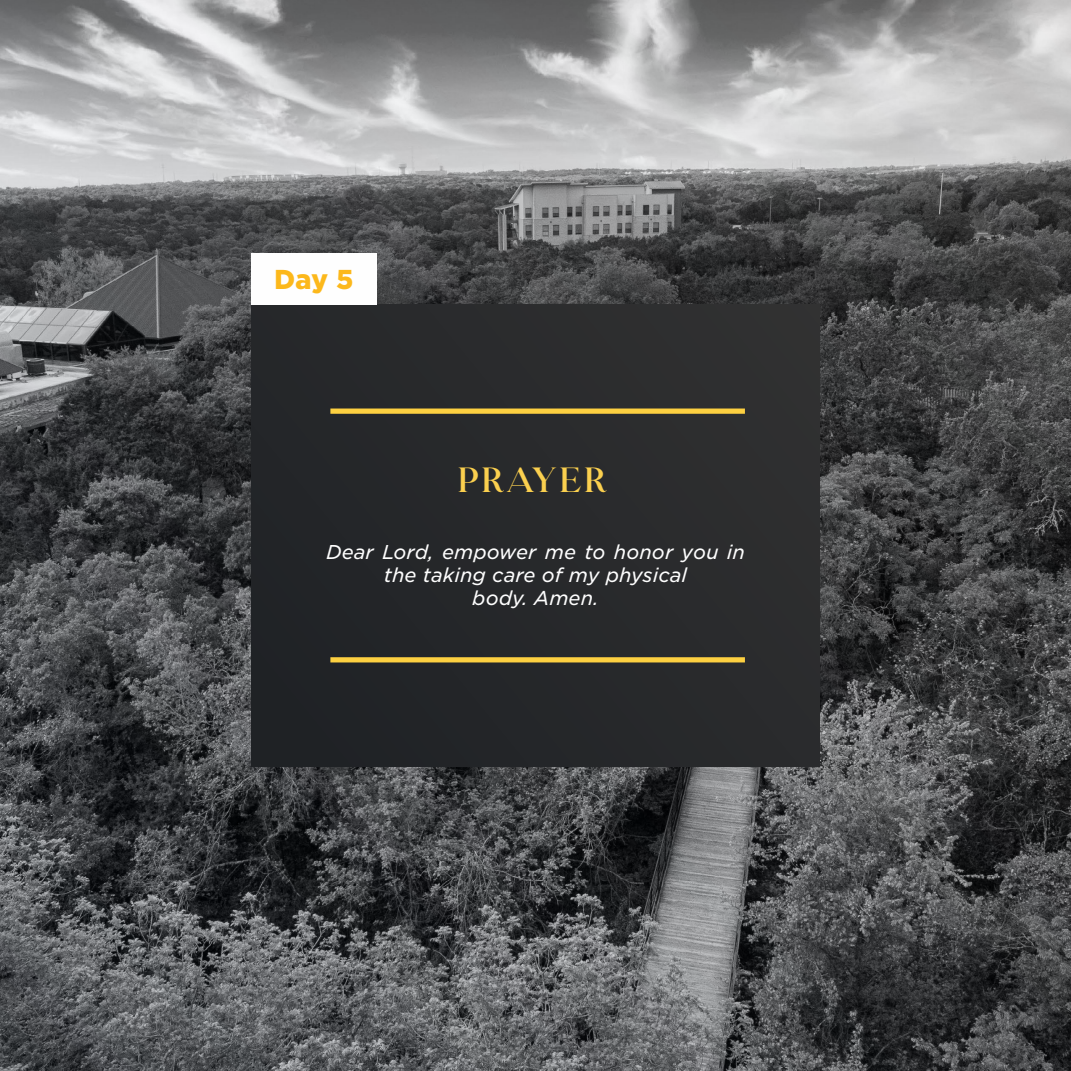
<style>
.page{position:relative;width:1071px;height:1071px;background:#fff}
.page>*{position:absolute;margin:0;border:0;box-sizing:border-box;transform-origin:0 0}
.t1{font:35px "August Stories Serif";letter-spacing:.05em;color:#fbd04f}
.t2{font:900 26.25px "Gotham S Sm";color:#fcb81b}
.t3{font:italic 19.25px/23.1px "Gotham S Sm";color:#fefefe;text-align:center}
</style>
<div class="page">
<img style="left:0;top:0;width:1071px;height:1071px">
<div style="left:251px;top:305px;width:569px;height:461px;background:#28292b"></div>
<div style="left:330px;top:409px;width:415px;height:5px;background:#fdd041"></div>
<div style="left:330px;top:657px;width:415px;height:5px;background:#fdd041"></div>
<div style="left:251px;top:253px;width:126px;height:52px;background:#fefefe"></div>
<h2 class="t2" style="left:274px;top:261px;width:81px">Day 5</h2>
<h1 class="t1" style="left:457px;top:461px;width:151px">PRAYER</h1>
<p class="t3" style="left:326px;top:540px;width:420px">Dear Lord, empower me to honor you in the taking care of my physical<br>body. Amen.</p>
</div>
